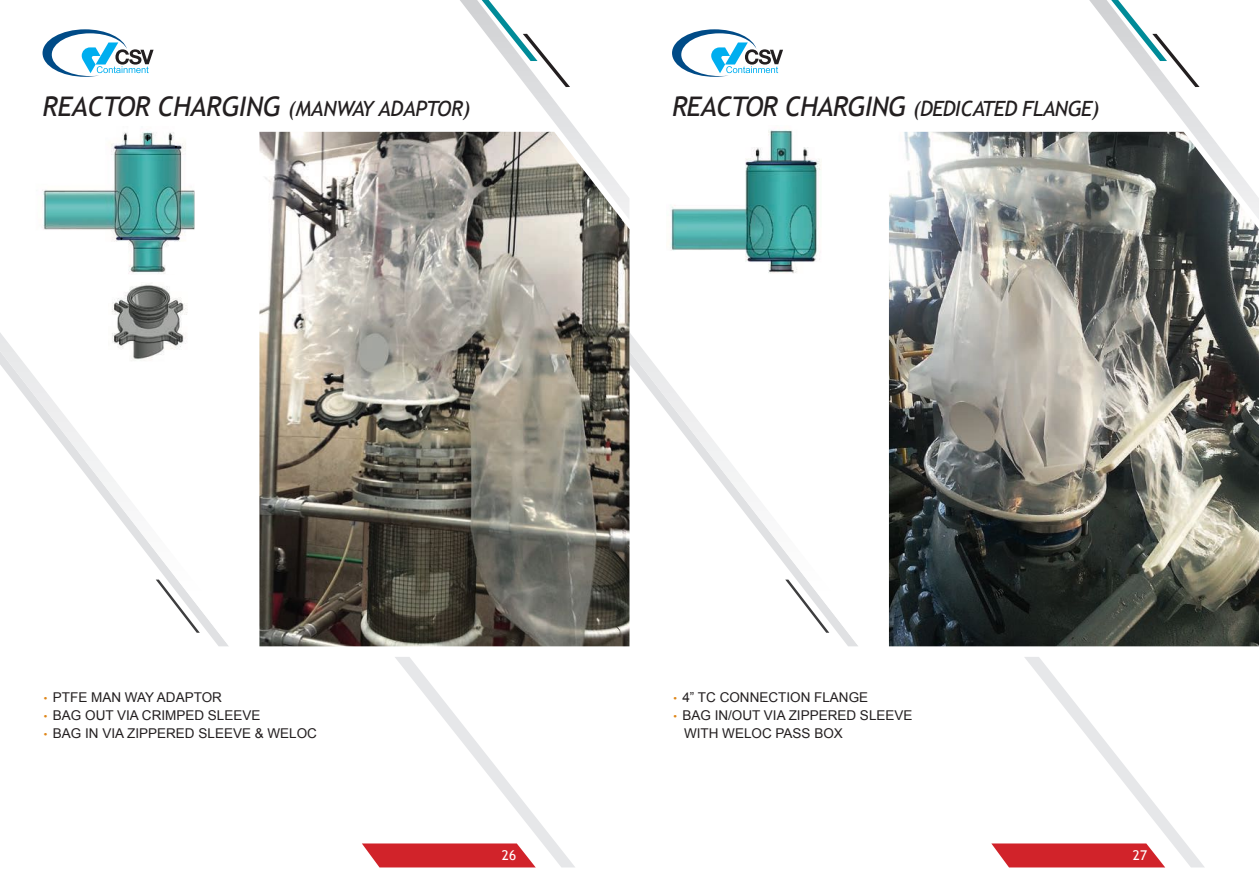
<style>
.page{position:relative;width:1259px;height:893px;background:#fff}
.page>*{position:absolute;margin:0;border:0;box-sizing:border-box;transform-origin:0 0}
.t1{font:italic 27px "Trebuchet MS";letter-spacing:-.02em;color:#231f20}
.t2{font:italic 21px "Trebuchet MS";letter-spacing:-.03em;color:#231f20}
.t3{font:13.5px/18px "Arial";color:#231f20}
.t4{font:13.5px "Trebuchet MS";color:#fff}
.s1{font-size:21px}
.s2{font-size:27px}
.s3{font-family:"Trebuchet MS";font-size:18px;color:#df8619}
</style>
<div class="page">
<svg style="left:617px;top:316px;width:272px;height:331px"></svg>
<svg style="left:0;top:333px;width:229px;height:314px"></svg>
<svg style="left:460px;top:0;width:118px;height:132px"></svg>
<svg style="left:1089px;top:0;width:119px;height:132px"></svg>
<svg style="left:43px;top:29px;width:111px;height:48px"></svg>
<svg style="left:672px;top:29px;width:111px;height:48px"></svg>
<svg style="left:362px;top:657px;width:213px;height:210px"></svg>
<img style="left:42px;top:131px;width:152px;height:143px">
<svg style="left:147px;top:135px;width:3px;height:6px"></svg>
<div style="left:35px;top:126px;width:77px;height:6px;background:#fff"></div>
<div style="left:35px;top:242px;width:54px;height:16px;background:#fff"></div>
<div style="left:35px;top:250px;width:62px;height:25px;background:#fff"></div>
<div style="left:166px;top:255px;width:17px;height:20px;background:#fff"></div>
<div style="left:187px;top:129px;width:7px;height:45px;background:#fff"></div>
<img style="left:108px;top:283px;width:79px;height:80px">
<img style="left:259px;top:132px;width:370px;height:514px">
<svg style="left:991px;top:657px;width:213px;height:210px"></svg>
<img style="left:670px;top:130px;width:151px;height:144px">
<img style="left:889px;top:132px;width:370px;height:514px">
<h1 class="t1" style="left:43px;top:90px;width:429px">REACTOR CHARGING <span class="s1">(MANWAY ADAPTOR)</span></h1>
<h2 class="t2" style="left:672px;top:96px;width:429px"><span class="s2">REACTOR CHARGING</span> (DEDICATED FLANGE)</h2>
<p class="t3" style="left:43px;top:688px;width:276px"><span class="s3">·</span> PTFE MAN WAY ADAPTOR<br><span class="s3">·</span> BAG OUT VIA CRIMPED SLEEVE<br><span class="s3">·</span> BAG IN VIA ZIPPERED SLEEVE &amp; WELOC</p>
<p class="t4" style="left:502px;top:847px;width:16px">26</p>
<p class="t3" style="left:672px;top:688px;width:198px"><span class="s3">·</span> 4” TC CONNECTION FLANGE</p>
<p class="t3" style="left:672px;top:706px;width:242px"><span class="s3">·</span> BAG IN/OUT VIA ZIPPERED SLEEVE</p>
<p class="t3" style="left:684px;top:724px;width:160px">WITH WELOC PASS BOX</p>
<p class="t4" style="left:1133px;top:847px;width:16px">27</p>
</div>
